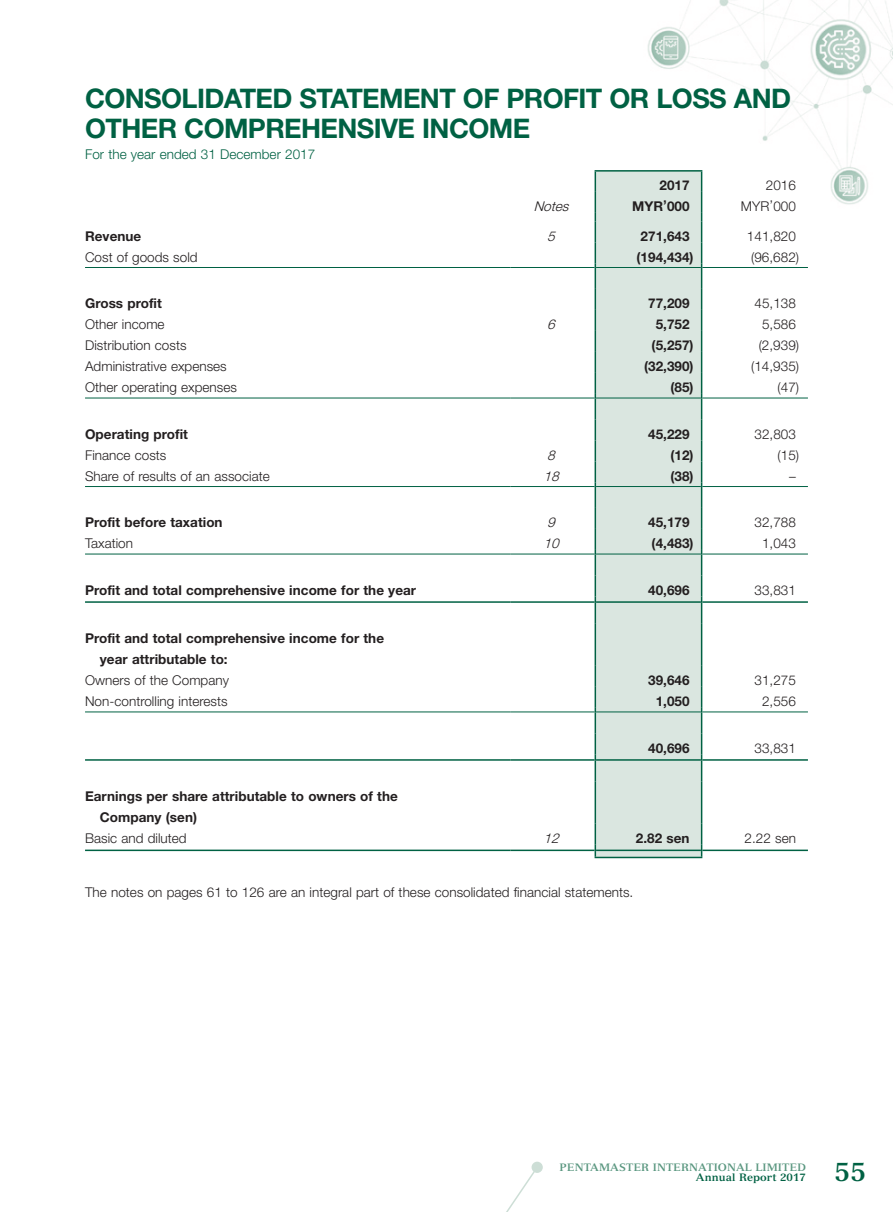
<style>
.page{position:relative;width:893px;height:1212px;background:#fff}
.page>*{position:absolute;margin:0;border:0;box-sizing:border-box;transform-origin:0 0}
.t1{font:700 27px "Helvetica Neue LT Std";letter-spacing:-.02em;color:#006143}
.t2{font:700 25.8px "Versailles LT Std";color:#006143}
.Body_Text{font:300 13.5px "Helvetica Neue LT Std";letter-spacing:.005em;color:#231f20}
.Body_Text-2{font:700 13.5px/21px "Helvetica Neue LT Std";letter-spacing:.005em;color:#231f20}
.t3{font:300 13.5px "Helvetica Neue LT Std";letter-spacing:.005em;color:#006143}
.Body_Text-3{font:italic 300 13.5px "Helvetica Neue LT Std";color:#231f20}
.t4{font:700 10.5px "Versailles LT Std";letter-spacing:.005em;color:#5a9780}
.t5{font:700 10.5px "Versailles LT Std";letter-spacing:.005em;color:#006143}
</style>
<div class="page">
<img style="left:594px;top:0;width:299px;height:214px">
<div style="left:532px;top:1161px;width:11px;height:12px;background:#cdded6;border-radius:50%"></div>
<svg style="left:506px;top:1166px;width:33px;height:46px"></svg>
<div style="left:596px;top:172px;width:105px;height:685px;background:#dae6e0"></div>
<hr style="left:595px;top:857px;width:107px;height:1px;background:#006143">
<hr style="left:595px;top:624px;width:1px;height:42px;background:#006143">
<hr style="left:701px;top:624px;width:1px;height:42px;background:#006143">
<svg style="left:595px;top:666px;width:1px;height:116px"></svg>
<svg style="left:701px;top:666px;width:1px;height:116px"></svg>
<hr style="left:595px;top:782px;width:1px;height:42px;background:#006143">
<hr style="left:701px;top:782px;width:1px;height:42px;background:#006143">
<svg style="left:595px;top:824px;width:1px;height:33px"></svg>
<svg style="left:701px;top:824px;width:1px;height:33px"></svg>
<hr style="left:595px;top:170px;width:107px;height:2px;background:#006143">
<svg style="left:595px;top:172px;width:1px;height:452px"></svg>
<svg style="left:701px;top:172px;width:1px;height:452px"></svg>
<hr style="left:85px;top:267px;width:425px;height:1px;background:#006143">
<hr style="left:510px;top:267px;width:85px;height:1px;background:#006143">
<hr style="left:596px;top:267px;width:105px;height:1px;background:#006143">
<hr style="left:702px;top:267px;width:106px;height:1px;background:#006143">
<hr style="left:85px;top:398px;width:425px;height:1px;background:#006143">
<hr style="left:510px;top:398px;width:85px;height:1px;background:#006143">
<hr style="left:596px;top:398px;width:105px;height:1px;background:#006143">
<hr style="left:702px;top:398px;width:106px;height:1px;background:#006143">
<hr style="left:85px;top:486px;width:425px;height:1px;background:#006143">
<hr style="left:510px;top:486px;width:85px;height:1px;background:#006143">
<hr style="left:596px;top:486px;width:105px;height:1px;background:#006143">
<hr style="left:702px;top:486px;width:106px;height:1px;background:#006143">
<hr style="left:85px;top:554px;width:425px;height:1px;background:#006143">
<hr style="left:510px;top:554px;width:85px;height:1px;background:#006143">
<hr style="left:596px;top:554px;width:105px;height:1px;background:#006143">
<hr style="left:702px;top:554px;width:106px;height:1px;background:#006143">
<hr style="left:85px;top:601px;width:425px;height:2px;background:#006143">
<hr style="left:510px;top:601px;width:85px;height:2px;background:#006143">
<hr style="left:596px;top:601px;width:105px;height:2px;background:#006143">
<hr style="left:702px;top:601px;width:106px;height:2px;background:#006143">
<hr style="left:85px;top:711px;width:425px;height:1px;background:#006143">
<hr style="left:510px;top:711px;width:85px;height:1px;background:#006143">
<hr style="left:596px;top:711px;width:105px;height:1px;background:#006143">
<hr style="left:702px;top:711px;width:106px;height:1px;background:#006143">
<hr style="left:85px;top:759px;width:425px;height:2px;background:#006143">
<hr style="left:510px;top:759px;width:85px;height:2px;background:#006143">
<hr style="left:596px;top:759px;width:105px;height:2px;background:#006143">
<hr style="left:702px;top:759px;width:106px;height:2px;background:#006143">
<hr style="left:85px;top:849px;width:425px;height:2px;background:#006143">
<hr style="left:510px;top:849px;width:85px;height:2px;background:#006143">
<hr style="left:596px;top:849px;width:105px;height:2px;background:#006143">
<hr style="left:702px;top:849px;width:106px;height:2px;background:#006143">
<p class="t1" style="left:85px;top:81px;width:708px">CONSOLIDATED STATEMENT OF PROFIT OR LOSS AND</p>
<p class="t1" style="left:85px;top:111px;width:447px">OTHER COMPREHENSIVE INCOME</p>
<p class="t3" style="left:85px;top:146px;width:232px">For the year ended 31 December 2017</p>
<p class="Body_Text-2" style="left:659px;top:175px;width:32px">2017</p>
<p class="Body_Text" style="left:766px;top:177px;width:32px">2016</p>
<p class="Body_Text-3" style="left:534px;top:198px;width:40px">Notes</p>
<p class="Body_Text-2" style="left:632px;top:196px;width:59px">MYR’000</p>
<p class="Body_Text" style="left:741px;top:198px;width:57px">MYR’000</p>
<p class="Body_Text-2" style="left:85px;top:225px;width:58px">Revenue</p>
<p class="Body_Text-3" style="left:547px;top:228px;width:13px">5</p>
<p class="Body_Text-2" style="left:641px;top:225px;width:51px">271,643</p>
<p class="Body_Text" style="left:747px;top:228px;width:51px">141,820</p>
<p class="Body_Text" style="left:85px;top:249px;width:114px">Cost of goods sold</p>
<p class="Body_Text-2" style="left:636px;top:246px;width:59px">(194,434)</p>
<p class="Body_Text" style="left:751px;top:249px;width:50px">(96,682)</p>
<p class="Body_Text-2" style="left:85px;top:293px;width:78px">Gross profit</p>
<p class="Body_Text-2" style="left:648px;top:293px;width:43px">77,209</p>
<p class="Body_Text" style="left:754px;top:295px;width:43px">45,138</p>
<p class="Body_Text" style="left:85px;top:316px;width:81px">Other income</p>
<p class="Body_Text-3" style="left:547px;top:316px;width:13px">6</p>
<p class="Body_Text-2" style="left:656px;top:314px;width:35px">5,752</p>
<p class="Body_Text" style="left:762px;top:316px;width:35px">5,586</p>
<p class="Body_Text" style="left:85px;top:337px;width:103px">Distribution costs</p>
<p class="Body_Text-2" style="left:652px;top:335px;width:44px">(5,257)</p>
<p class="Body_Text" style="left:759px;top:337px;width:42px">(2,939)</p>
<p class="Body_Text" style="left:85px;top:358px;width:143px">Administrative expenses</p>
<p class="Body_Text-2" style="left:644px;top:356px;width:51px">(32,390)</p>
<p class="Body_Text" style="left:751px;top:358px;width:50px">(14,935)</p>
<p class="Body_Text" style="left:85px;top:379px;width:153px">Other operating expenses</p>
<p class="Body_Text-2" style="left:670px;top:377px;width:25px">(85)</p>
<p class="Body_Text" style="left:777px;top:379px;width:23px">(47)</p>
<p class="Body_Text-2" style="left:85px;top:423px;width:104px">Operating profit</p>
<p class="Body_Text-2" style="left:648px;top:423px;width:43px">45,229</p>
<p class="Body_Text" style="left:754px;top:426px;width:43px">32,803</p>
<p class="Body_Text" style="left:85px;top:447px;width:83px">Finance costs</p>
<p class="Body_Text-3" style="left:547px;top:447px;width:13px">8</p>
<p class="Body_Text-2" style="left:670px;top:444px;width:25px">(12)</p>
<p class="Body_Text" style="left:777px;top:447px;width:23px">(15)</p>
<p class="Body_Text" style="left:85px;top:468px;width:186px">Share of results of an associate</p>
<p class="Body_Text-3" style="left:543px;top:468px;width:21px">18</p>
<p class="Body_Text-2" style="left:670px;top:465px;width:25px">(38)</p>
<p class="Body_Text" style="left:789px;top:468px;width:8px">–</p>
<p class="Body_Text-2" style="left:85px;top:512px;width:139px">Profit before taxation</p>
<p class="Body_Text-3" style="left:547px;top:514px;width:13px">9</p>
<p class="Body_Text-2" style="left:648px;top:512px;width:43px">45,179</p>
<p class="Body_Text" style="left:754px;top:514px;width:43px">32,788</p>
<p class="Body_Text" style="left:85px;top:535px;width:50px">Taxation</p>
<p class="Body_Text-3" style="left:543px;top:535px;width:21px">10</p>
<p class="Body_Text-2" style="left:652px;top:533px;width:44px">(4,483)</p>
<p class="Body_Text" style="left:762px;top:535px;width:35px">1,043</p>
<p class="Body_Text-2" style="left:85px;top:579px;width:333px">Profit and total comprehensive income for the year</p>
<p class="Body_Text-2" style="left:648px;top:579px;width:43px">40,696</p>
<p class="Body_Text" style="left:754px;top:582px;width:43px">33,831</p>
<p class="Body_Text-2" style="left:100px;top:627px;width:286px;text-indent:-15px">Profit and total comprehensive income for the year attributable to:</p>
<p class="Body_Text" style="left:85px;top:672px;width:145px">Owners of the Company</p>
<p class="Body_Text-2" style="left:648px;top:669px;width:43px">39,646</p>
<p class="Body_Text" style="left:754px;top:672px;width:43px">31,275</p>
<p class="Body_Text" style="left:85px;top:693px;width:144px">Non-controlling interests</p>
<p class="Body_Text-2" style="left:656px;top:690px;width:35px">1,050</p>
<p class="Body_Text" style="left:762px;top:693px;width:35px">2,556</p>
<p class="Body_Text-2" style="left:648px;top:737px;width:43px">40,696</p>
<p class="Body_Text" style="left:754px;top:739px;width:43px">33,831</p>
<p class="Body_Text-2" style="left:100px;top:785px;width:299px;text-indent:-15px">Earnings per share attributable to owners of the<br>Company (sen)</p>
<p class="Body_Text" style="left:85px;top:830px;width:103px">Basic and diluted</p>
<p class="Body_Text-3" style="left:543px;top:830px;width:21px">12</p>
<p class="Body_Text-2" style="left:636px;top:827px;width:55px">2.82 sen</p>
<p class="Body_Text" style="left:744px;top:830px;width:53px">2.22 sen</p>
<p class="Body_Text" style="left:85px;top:884px;width:550px">The notes on pages 61 to 126 are an integral part of these consolidated financial statements.</p>
<p class="t5" style="left:696px;top:1171px;width:112px">Annual Report 2017</p>
<p class="t2" style="left:834px;top:1156px;width:33px">55</p>
<p class="t4" style="left:559px;top:1160px;width:248px">PENTAMASTER INTERNATIONAL LIMITED</p>
</div>
